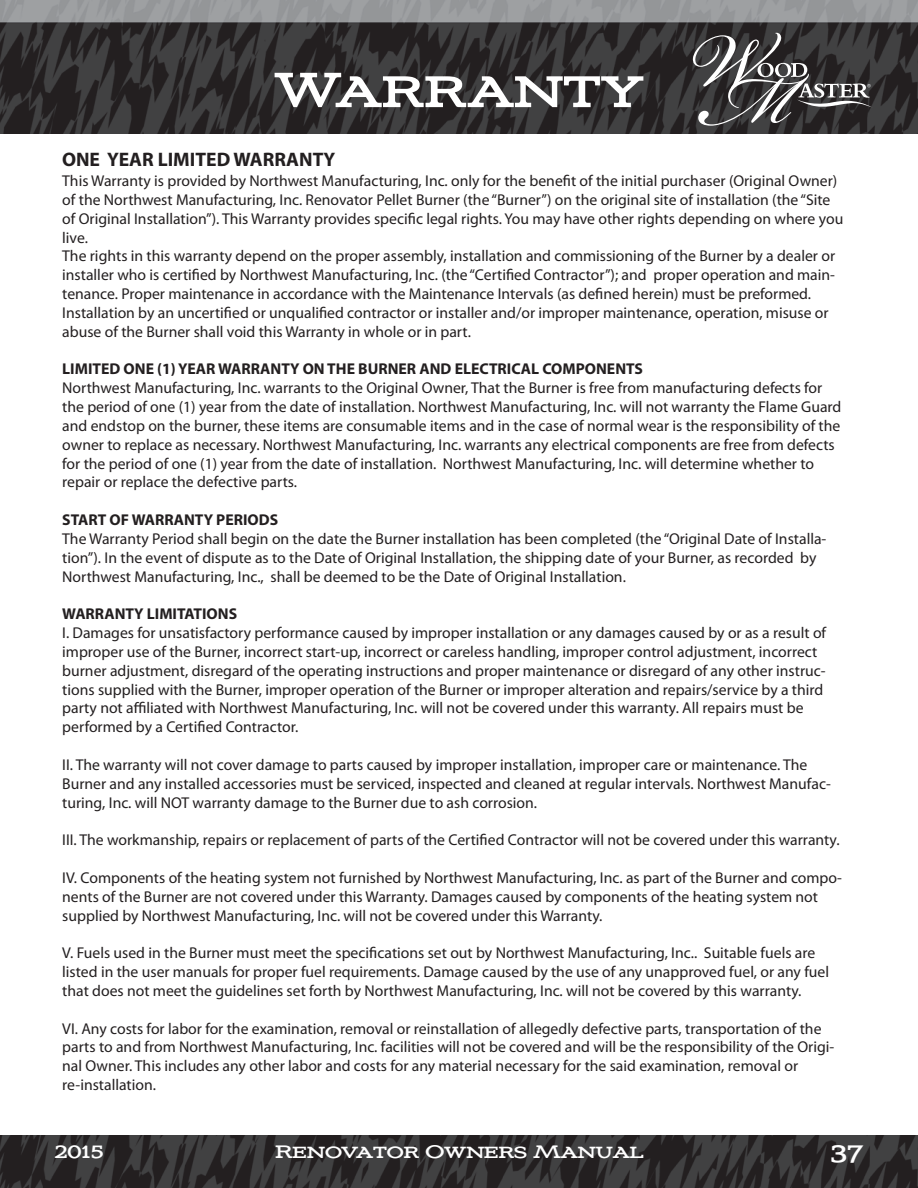
<style>
.page{position:relative;width:918px;height:1188px;background:#fff}
.page>*{position:absolute;margin:0;border:0;box-sizing:border-box;transform-origin:0 0}
.t1{font:61.5px "Aviano Slab";color:#fff}
.t2{font:30px "Aviano Slab";color:#fff}
.t3{font:22.5px "Aviano Slab";color:#fff}
.t4{font:700 19.65px "Myriad Pro";color:#231f20}
.t5{font:15.75px/18.9px "Myriad Pro";color:#231f20}
.t6{font:700 15.75px "Myriad Pro";color:#231f20}
</style>
<div class="page">
<img style="left:0;top:0;width:918px;height:133px">
<img style="left:0;top:1135px;width:918px;height:53px">
<svg style="left:692px;top:33px;width:181px;height:93px;background:#525051"></svg>
<h1 class="t1" style="left:274px;top:59px;width:371px">Warranty</h1>
<p class="t4" style="left:62px;top:148px;width:275px">ONE YEAR LIMITED WARRANTY</p>
<p class="t5" style="left:62px;top:172px;width:783px">This Warranty is provided by Northwest Manufacturing, Inc. only for the benefit of the initial purchaser (Original Owner) of the Northwest Manufacturing, Inc. Renovator Pellet Burner (the “Burner”) on the original site of installation (the “Site of Original Installation”). This Warranty provides specific legal rights. You may have other rights depending on where you live.<br>The rights in this warranty depend on the proper assembly, installation and commissioning of the Burner by a dealer or installer who is certified by Northwest Manufacturing, Inc. (the “Certified Contractor”); and proper operation and main&shy;tenance. Proper maintenance in accordance with the Maintenance Intervals (as defined herein) must be preformed.<br>Installation by an uncertified or unqualified contractor or installer and/or improper maintenance, operation, misuse or abuse of the Burner shall void this Warranty in whole or in part.</p>
<p class="t6" style="left:62px;top:360px;width:582px">LIMITED ONE (1) YEAR WARRANTY ON THE BURNER AND ELECTRICAL COMPONENTS</p>
<p class="t5" style="left:62px;top:380px;width:781px">Northwest Manufacturing, Inc. warrants to the Original Owner, That the Burner is free from manufacturing defects for the period of one (1) year from the date of installation. Northwest Manufacturing, Inc. will not warranty the Flame Guard and endstop on the burner, these items are consumable items and in the case of normal wear is the responsibility of the owner to replace as necessary. Northwest Manufacturing, Inc. warrants any electrical components are free from defects for the period of one (1) year from the date of installation. Northwest Manufacturing, Inc. will determine whether to repair or replace the defective parts.</p>
<p class="t6" style="left:62px;top:510px;width:217px">START OF WARRANTY PERIODS</p>
<p class="t5" style="left:62px;top:530px;width:766px">The Warranty Period shall begin on the date the Burner installation has been completed (the “Original Date of Installa&shy;tion”). In the event of dispute as to the Date of Original Installation, the shipping date of your Burner, as recorded by<br>Northwest Manufacturing, Inc., shall be deemed to be the Date of Original Installation.</p>
<p class="t6" style="left:62px;top:605px;width:176px">WARRANTY LIMITATIONS</p>
<p class="t5" style="left:62px;top:624px;width:765px">I. Damages for unsatisfactory performance caused by improper installation or any damages caused by or as a result of improper use of the Burner, incorrect start-up, incorrect or careless handling, improper control adjustment, incorrect burner adjustment, disregard of the operating instructions and proper maintenance or disregard of any other instruc&shy;tions supplied with the Burner, improper operation of the Burner or improper alteration and repairs/service by a third party not affiliated with Northwest Manufacturing, Inc. will not be covered under this warranty. All repairs must be performed by a Certified Contractor.</p>
<p class="t5" style="left:62px;top:756px;width:770px">II. The warranty will not cover damage to parts caused by improper installation, improper care or maintenance. The<br>Burner and any installed accessories must be serviced, inspected and cleaned at regular intervals. Northwest Manufac&shy;turing, Inc. will NOT warranty damage to the Burner due to ash corrosion.</p>
<p class="t5" style="left:62px;top:832px;width:779px">III. The workmanship, repairs or replacement of parts of the Certified Contractor will not be covered under this warranty.</p>
<p class="t5" style="left:62px;top:869px;width:781px">IV. Components of the heating system not furnished by Northwest Manufacturing, Inc. as part of the Burner and compo&shy;nents of the Burner are not covered under this Warranty. Damages caused by components of the heating system not supplied by Northwest Manufacturing, Inc. will not be covered under this Warranty.</p>
<p class="t5" style="left:62px;top:944px;width:768px">V. Fuels used in the Burner must meet the specifications set out by Northwest Manufacturing, Inc.. Suitable fuels are listed in the user manuals for proper fuel requirements. Damage caused by the use of any unapproved fuel, or any fuel that does not meet the guidelines set forth by Northwest Manufacturing, Inc. will not be covered by this warranty.</p>
<p class="t5" style="left:62px;top:1020px;width:774px">VI. Any costs for labor for the examination, removal or reinstallation of allegedly defective parts, transportation of the parts to and from Northwest Manufacturing, Inc. facilities will not be covered and will be the responsibility of the Origi&shy;nal Owner. This includes any other labor and costs for any material necessary for the said examination, removal or re-installation.</p>
<h3 class="t3" style="left:54px;top:1140px;width:52px">2015</h3>
<h3 class="t3" style="left:275px;top:1140px;width:370px">Renovator Owners Manual</h3>
<h2 class="t2" style="left:830px;top:1138px;width:35px">37</h2>
</div>
